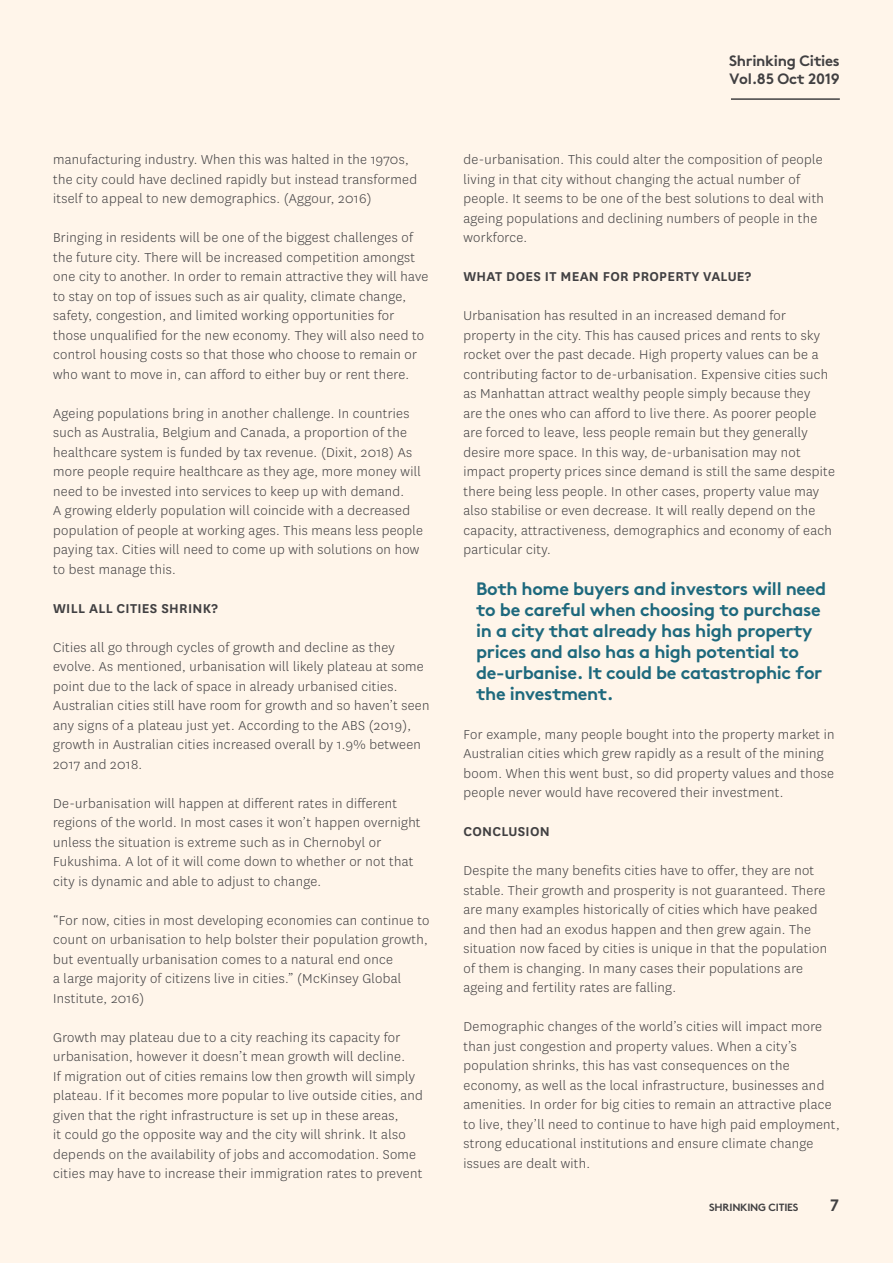
<style>
.page{position:relative;width:893px;height:1263px;background:#fff5ea}
.page>*{position:absolute;margin:0;border:0;box-sizing:border-box;transform-origin:0 0}
.t1{font:700 18px/21px "AS Brown Pro";letter-spacing:-.02em;color:#1e697d}
.t2{font:700 16.5px "AS Brown Pro";color:#414042}
.t3{font:300 15px/19.5px "National";letter-spacing:.02em;color:#414042}
.t4{font:600 15px "National";letter-spacing:.02em;color:#414042}
.t5{font:700 15px/18px "AS Brown Pro";letter-spacing:-.02em;color:#414042}
.t6{font:700 10.5px "AS Brown Pro";letter-spacing:-.02em;color:#414042}
</style>
<div class="page">
<hr style="left:731px;top:98px;width:109px;height:2px;background:#414042">
<p class="t3" style="left:53px;top:150px;width:365px">manufacturing industry. When this was halted in the 1970s, the city could have declined rapidly but instead transformed itself to appeal to new demographics. (Aggour, 2016)</p>
<p class="t3" style="left:53px;top:228px;width:377px">Bringing in residents will be one of the biggest challenges of the future city. There will be increased competition amongst one city to another. In order to remain attractive they will have to stay on top of issues such as air quality, climate change, safety, congestion, and limited working opportunities for those unqualified for the new economy. They will also need to control housing costs so that those who choose to remain or who want to move in, can afford to either buy or rent there.</p>
<p class="t3" style="left:53px;top:403px;width:371px">Ageing populations bring in another challenge. In countries such as Australia, Belgium and Canada, a proportion of the healthcare system is funded by tax revenue. (Dixit, 2018) As more people require healthcare as they age, more money will need to be invested into services to keep up with demand.<br>A growing elderly population will coincide with a decreased population of people at working ages. This means less people paying tax. Cities will need to come up with solutions on how to best manage this.</p>
<p class="t4" style="left:53px;top:598px;width:166px">WILL ALL CITIES SHRINK?</p>
<p class="t3" style="left:53px;top:637px;width:378px">Cities all go through cycles of growth and decline as they evolve. As mentioned, urbanisation will likely plateau at some point due to the lack of space in already urbanised cities.<br>Australian cities still have room for growth and so haven’t seen any signs of a plateau just yet. According to the ABS (2019), growth in Australian cities increased overall by 1.9% between 2017 and 2018.</p>
<p class="t3" style="left:53px;top:793px;width:369px">De-urbanisation will happen at different rates in different regions of the world. In most cases it won’t happen overnight unless the situation is extreme such as in Chernobyl or Fukushima. A lot of it will come down to whether or not that city is dynamic and able to adjust to change.</p>
<p class="t3" style="left:53px;top:910px;width:378px">“For now, cities in most developing economies can continue to count on urbanisation to help bolster their population growth, but eventually urbanisation comes to a natural end once<br>a large majority of citizens live in cities.” (McKinsey Global Institute, 2016)</p>
<p class="t3" style="left:53px;top:1027px;width:371px">Growth may plateau due to a city reaching its capacity for urbanisation, however it doesn’t mean growth will decline.<br>If migration out of cities remains low then growth will simply plateau. If it becomes more popular to live outside cities, and given that the right infrastructure is set up in these areas,<br>it could go the opposite way and the city will shrink. It also depends on the availability of jobs and accomodation. Some cities may have to increase their immigration rates to prevent</p>
<p class="t5" style="left:729px;top:50px;width:112px">Shrinking Cities<br>Vol.85 Oct 2019</p>
<p class="t3" style="left:463px;top:150px;width:362px">de-urbanisation. This could alter the composition of people living in that city without changing the actual number of people. It seems to be one of the best solutions to deal with ageing populations and declining numbers of people in the workforce.</p>
<p class="t4" style="left:463px;top:266px;width:289px">WHAT DOES IT MEAN FOR PROPERTY VALUE?</p>
<p class="t3" style="left:463px;top:306px;width:373px">Urbanisation has resulted in an increased demand for property in the city. This has caused prices and rents to sky rocket over the past decade. High property values can be a contributing factor to de-urbanisation. Expensive cities such as Manhattan attract wealthy people simply because they<br>are the ones who can afford to live there. As poorer people are forced to leave, less people remain but they generally desire more space. In this way, de-urbanisation may not impact property prices since demand is still the same despite there being less people. In other cases, property value may also stabilise or even decrease. It will really depend on the capacity, attractiveness, demographics and economy of each particular city.</p>
<p class="t1" style="left:476px;top:577px;width:351px">Both home buyers and investors will need to be careful when choosing to purchase in a city that already has high property prices and also has a high potential to de-urbanise. It could be catastrophic for the investment.</p>
<p class="t3" style="left:463px;top:724px;width:373px">For example, many people bought into the property market in Australian cities which grew rapidly as a result of the mining boom. When this went bust, so did property values and those people never would have recovered their investment.</p>
<p class="t4" style="left:463px;top:821px;width:88px">CONCLUSION</p>
<p class="t3" style="left:463px;top:861px;width:365px">Despite the many benefits cities have to offer, they are not stable. Their growth and prosperity is not guaranteed. There are many examples historically of cities which have peaked and then had an exodus happen and then grew again. The situation now faced by cities is unique in that the population of them is changing. In many cases their populations are ageing and fertility rates are falling.</p>
<p class="t3" style="left:463px;top:1017px;width:378px">Demographic changes of the world’s cities will impact more than just congestion and property values. When a city’s population shrinks, this has vast consequences on the economy, as well as the local infrastructure, businesses and amenities. In order for big cities to remain an attractive place to live, they’ll need to continue to have high paid employment, strong educational institutions and ensure climate change issues are dealt with.</p>
<p class="t6" style="left:709px;top:1199px;width:91px">SHRINKING CITIES</p>
<p class="t2" style="left:830px;top:1192px;width:10px">7</p>
</div>
